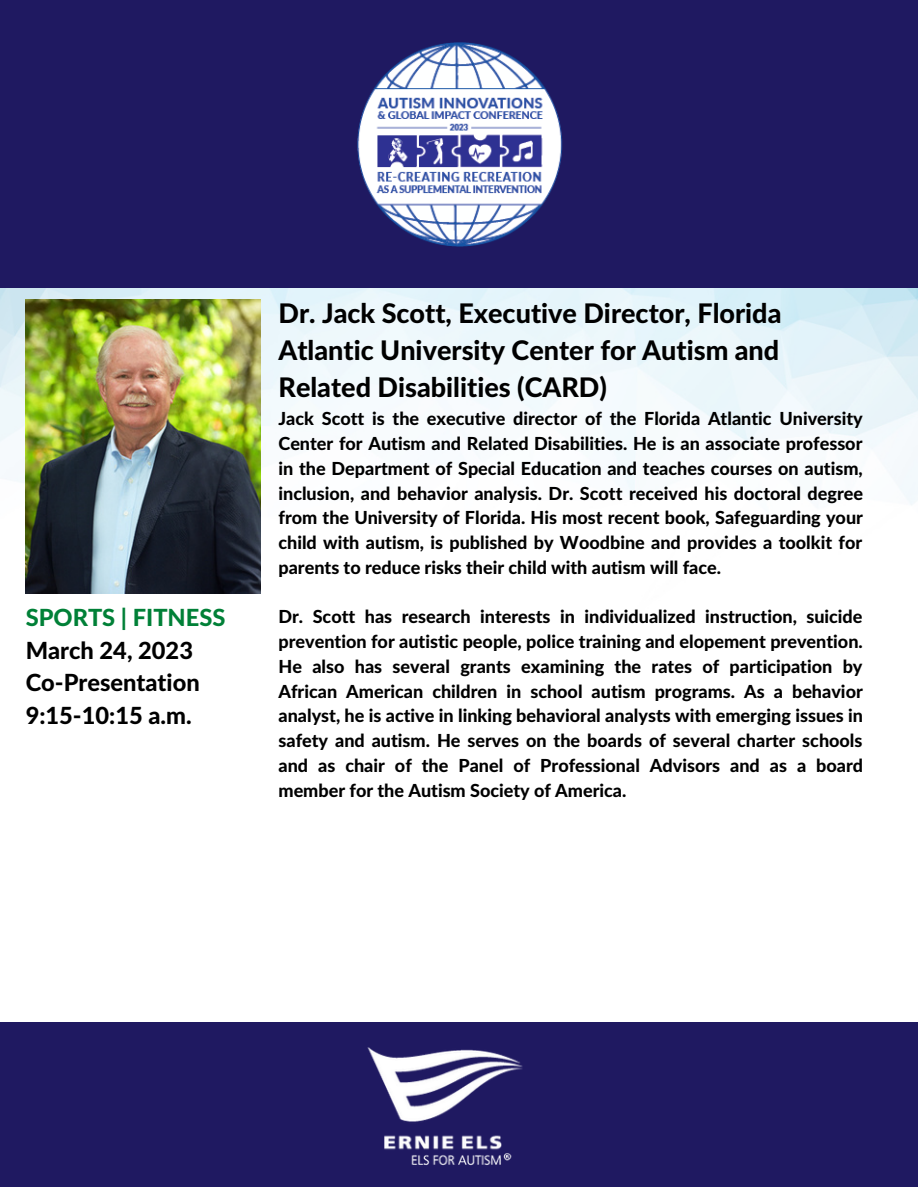
<style>
.page{position:relative;width:918px;height:1188px;background:#fff}
.page>*{position:absolute;margin:0;border:0;box-sizing:border-box;transform-origin:0 0}
.t1{font:800 27px/37.2px "Lato Latin";color:#000;text-align:justify}
.t2{font:800 23.7px/32.7px "Lato Latin";color:#000}
.t3{font:800 23.7px "Lato Latin";color:#008037}
.t4{font:800 18px/24.8px "Lato Latin";color:#000;text-align:justify}
</style>
<div class="page">
<div style="left:0;top:1023px;width:918px;height:164px;background:#1f1961"></div>
<img style="left:0;top:287px;width:918px;height:307px">
<div style="left:0;top:0;width:918px;height:287px;background:#1f1961"></div>
<img style="left:357px;top:42px;width:206px;height:205px">
<img style="left:26px;top:300px;width:235px;height:293px">
<img style="left:348px;top:1022px;width:193px;height:144px">
<h2 class="t3" style="left:26px;top:607px;width:201px">SPORTS | FITNESS</h2>
<h2 class="t2" style="left:26px;top:635px;width:176px">March 24, 2023<br>Co-Presentation<br>9:15-10:15 a.m.</h2>
<h1 class="t1" style="left:278px;top:296px;width:505px">Dr. Jack Scott, Executive Director, Florida Atlantic University Center for Autism and Related Disabilities (CARD)</h1>
<p class="t4" style="left:278px;top:408px;width:586px">Jack Scott is the executive director of the Florida Atlantic University Center for Autism and Related Disabilities. He is an associate professor in the Department of Special Education and teaches courses on autism, inclusion, and behavior analysis. Dr. Scott received his doctoral degree from the University of Florida. His most recent book, Safeguarding your child with autism, is published by Woodbine and provides a toolkit for parents to reduce risks their child with autism will face.</p>
<p class="t4" style="left:278px;top:606px;width:586px">Dr. Scott has research interests in individualized instruction, suicide prevention for autistic people, police training and elopement prevention.<br>He also has several grants examining the rates of participation by African American children in school autism programs. As a behavior analyst, he is active in linking behavioral analysts with emerging issues in safety and autism. He serves on the boards of several charter schools and as chair of the Panel of Professional Advisors and as a board member for the Autism Society of America.</p>
</div>
